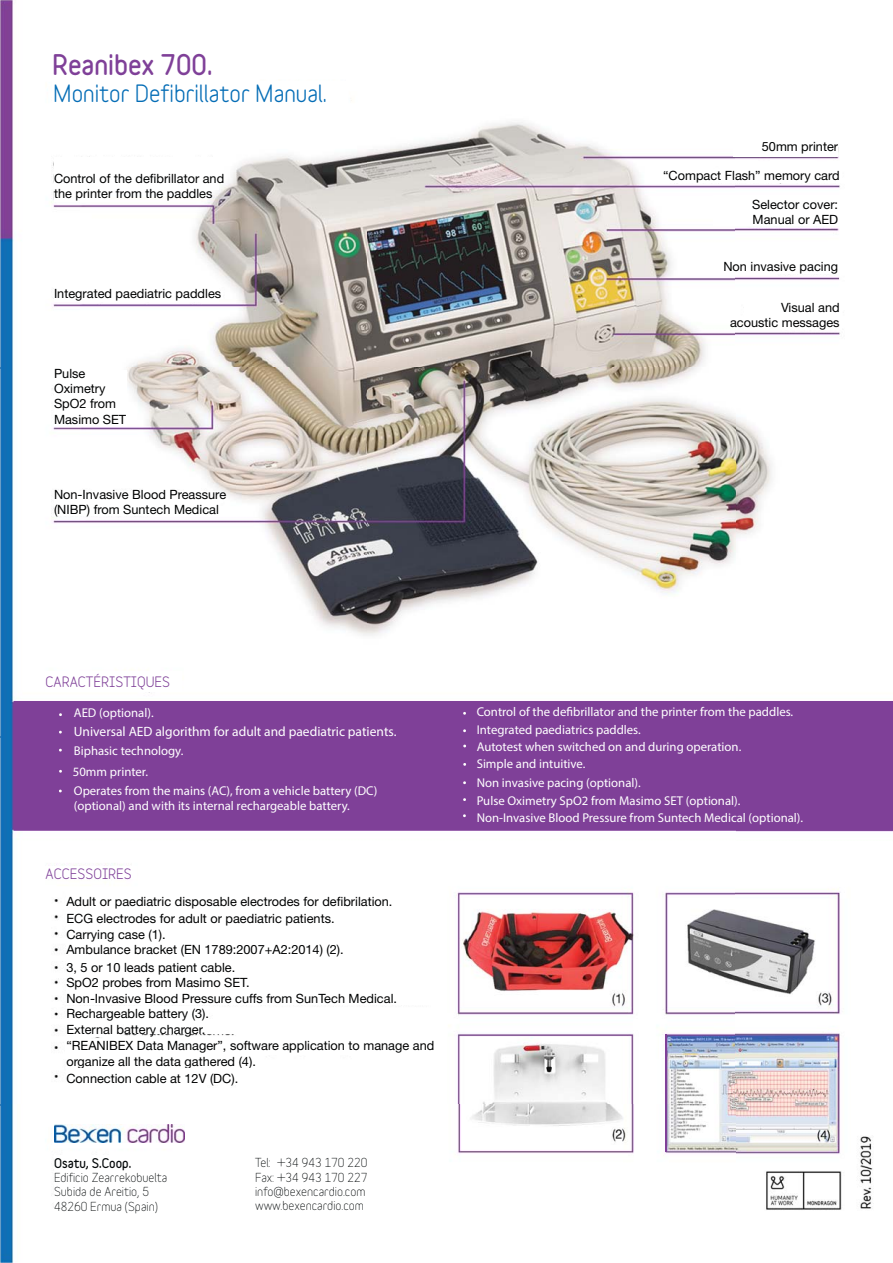
<style>
.page{position:relative;width:893px;height:1263px;background:#fff}
.page>*{position:absolute;margin:0;border:0;box-sizing:border-box;transform-origin:0 0}
.t1{font:900 25.5px "Variable";color:#7f4098}
.t2{font:700 22.5px "Variable";color:#056db6}
.t3{font:13.5px "Myriad Pro";color:#fff}
.t4{font:700 13.5px "Variable";color:#7f4098}
.t5{font:12.75px/15.3px "Helvetica Neue";color:#010202}
.t6{font:12.75px/17.5px "Myriad Pro";color:#fff}
.t7{font:12px/14.4px "Variable";color:#040809}
.t8{font:900 12px "Variable";color:#040809}
</style>
<div class="page">
<img style="left:0;top:0;width:893px;height:1263px">
<div style="left:52px;top:81px;width:296px;height:23px;background:#fff"></div>
<div style="left:44px;top:18px;width:215px;height:63px;background:#fff"></div>
<img style="left:665px;top:1034px;width:1px;height:118px">
<div style="left:46px;top:867px;width:91px;height:12px;background:#fff"></div>
<div style="left:46px;top:671px;width:136px;height:21px;background:#fff"></div>
<div style="left:65px;top:1039px;width:349px;height:16px;background:#fff"></div>
<div style="left:124px;top:1022px;width:116px;height:12px;background:#fff"></div>
<div style="left:66px;top:1022px;width:54px;height:15px;background:#fff"></div>
<div style="left:66px;top:1055px;width:71px;height:13px;background:#fff"></div>
<div style="left:66px;top:1069px;width:186px;height:16px;background:#fff"></div>
<div style="left:66px;top:1006px;width:142px;height:16px;background:#fff"></div>
<div style="left:66px;top:890px;width:372px;height:115px;background:#fff"></div>
<div style="left:14px;top:701px;width:879px;height:130px;background:#7f4098"></div>
<svg style="left:55px;top:1142px;width:117px;height:4px"></svg>
<div style="left:111px;top:1108px;width:122px;height:26px;background:#fff"></div>
<div style="left:54px;top:1156px;width:316px;height:61px;background:#fff"></div>
<img style="left:55px;top:1124px;width:129px;height:18px">
<div style="left:54px;top:157px;width:164px;height:33px;background:#fff"></div>
<div style="left:54px;top:190px;width:56px;height:12px;background:#fff"></div>
<div style="left:54px;top:286px;width:164px;height:16px;background:#fff"></div>
<div style="left:54px;top:370px;width:72px;height:56px;background:#fff"></div>
<div style="left:54px;top:492px;width:164px;height:24px;background:#fff"></div>
<div style="left:210px;top:496px;width:12px;height:6px;background:#fff"></div>
<div style="left:216px;top:291px;width:6px;height:7px;background:#fff"></div>
<div style="left:734px;top:142px;width:104px;height:15px;background:#fff"></div>
<div style="left:666px;top:170px;width:175px;height:13px;background:#fff"></div>
<div style="left:714px;top:195px;width:127px;height:31px;background:#fff"></div>
<div style="left:718px;top:245px;width:122px;height:29px;background:#fff"></div>
<div style="left:744px;top:299px;width:97px;height:31px;background:#fff"></div>
<hr style="left:141px;top:1003px;width:12px;height:4px;background:#fff">
<h1 class="t1" style="left:52px;top:52px;width:162px">Reanibex 700.</h1>
<h2 class="t2" style="left:53px;top:84px;width:275px">Monitor Defibrillator Manual.</h2>
<p class="t5" style="left:54px;top:172px;width:172px">Control of the defibrillator and the printer from the paddles</p>
<p class="t5" style="left:54px;top:287px;width:169px">Integrated paediatric paddles</p>
<p class="t5" style="left:54px;top:367px;width:74px">Pulse<br>Oximetry<br>SpO2 from<br>Masimo SET</p>
<p class="t5" style="left:54px;top:488px;width:174px">Non-Invasive Blood Preassure (NIBP) from Suntech Medical</p>
<p class="t5" style="left:762px;top:140px;width:78px">50mm printer</p>
<p class="t5" style="left:663px;top:169px;width:178px">“Compact Flash” memory card</p>
<p class="t5" style="left:752px;top:198px;width:87px">Selector cover:<br>Manual or AED</p>
<p class="t5" style="left:723px;top:260px;width:116px">Non invasive pacing</p>
<p class="t5" style="left:730px;top:301px;width:111px;text-align:right">Visual and acoustic messages</p>
<p class="t4" style="left:46px;top:676px;width:126px">CARACTÉRISTIQUES</p>
<p class="t6" style="left:74px;top:705px;width:81px">AED (optional).</p>
<p class="t3" style="left:74px;top:727px;width:324px">Universal AED algorithm for adult and paediatric patients.</p>
<p class="t6" style="left:73px;top:741px;width:112px;line-height:21.1px">Biphasic technology.<br>50mm printer.</p>
<p class="t6" style="left:74px;top:784px;width:305px;line-height:15.3px">Operates from the mains (AC), from a vehicle battery (DC) (optional) and with its internal rechargeable battery.</p>
<p class="t4" style="left:46px;top:868px;width:88px">ACCESSOIRES</p>
<p class="t5" style="left:66px;top:894px;width:328px;line-height:17px">Adult or paediatric disposable electrodes for defibrilation.<br>ECG electrodes for adult or paediatric patients.<br>Carrying case (1).</p>
<p class="t5" style="left:66px;top:943px;width:279px;line-height:17.2px">Ambulance bracket (EN 1789:2007+A2:2014) (2).<br>3, 5 or 10 leads patient cable.</p>
<p class="t5" style="left:66px;top:975px;width:332px;line-height:16.5px">SpO2 probes from Masimo SET.<br>Non-Invasive Blood Pressure cuffs from SunTech Medical.</p>
<p class="t5" style="left:66px;top:1007px;width:144px">Rechargeable battery (3).</p>
<p class="t5" style="left:66px;top:1024px;width:140px">External battery charger.</p>
<p class="t5" style="left:66px;top:1054px;width:191px;line-height:16.8px">organize all the data gathered (4).<br>Connection cable at 12V (DC).</p>
<p class="t5" style="left:66px;top:1040px;width:369px">“REANIBEX Data Manager”, software application to manage and</p>
<p class="t8" style="left:54px;top:1156px;width:79px">Osatu, S.Coop.</p>
<p class="t7" style="left:54px;top:1171px;width:115px">Edificio Zearrekobuelta<br>Subida de Areitio, 5<br>48260 Ermua (Spain)</p>
<p class="t7" style="left:255px;top:1156px;width:114px">Tel: +34 943 170 220<br>Fax: +34 943 170 227 info@bexencardio.com www.bexencardio.com</p>
<p class="t6" style="left:477px;top:704px;width:328px">Control of the defibrillator and the printer from the paddles.<br>Integrated paediatrics paddles.<br>Autotest when switched on and during operation.<br>Simple and intuitive.<br>Non invasive pacing (optional).<br>Pulse Oximetry SpO2 from Masimo SET (optional).<br>Non-Invasive Blood Pressure from Suntech Medical (optional).</p>
</div>
